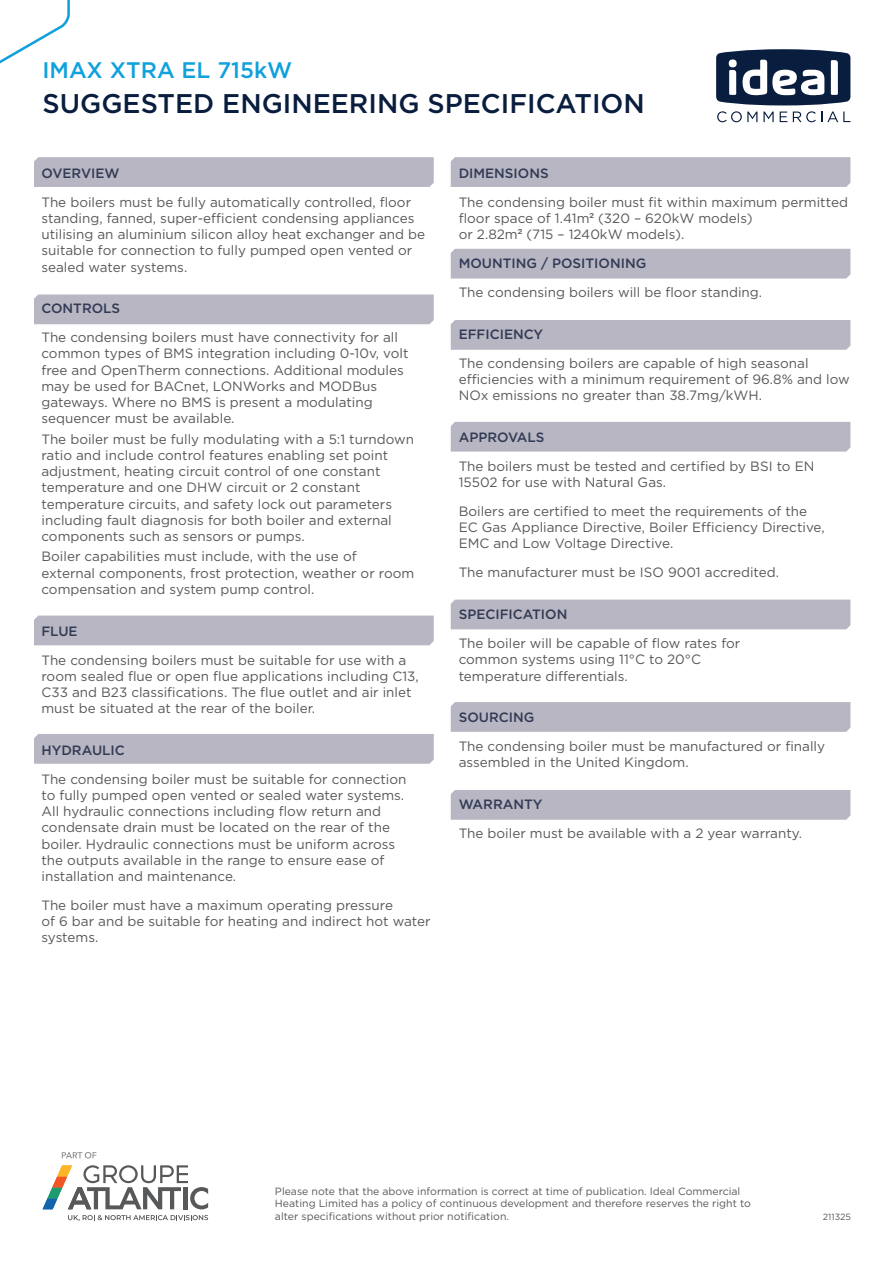
<style>
.page{position:relative;width:893px;height:1263px;background:#fff}
.page>*{position:absolute;margin:0;border:0;box-sizing:border-box;transform-origin:0 0}
.t1{font:500 27px "Gotham";color:#091d3e}
.t2{font:500 22.5px "Gotham";color:#10a1dc}
.t3{font:13.5px/16.2px "Gotham";color:#57585a}
.t4{font:500 13.5px "Gotham";color:#323a55}
.t5{font:10.5px/12.6px "Gotham";color:#57585a}
.t6{font:9px "Gotham";color:#57585a}
.s1{font-family:"Arial"}
</style>
<div class="page">
<svg style="left:716px;top:49px;width:135px;height:56px"></svg>
<svg style="left:717px;top:111px;width:40px;height:11px"></svg>
<svg style="left:763px;top:112px;width:11px;height:10px"></svg>
<svg style="left:780px;top:112px;width:7px;height:10px"></svg>
<svg style="left:793px;top:111px;width:57px;height:11px"></svg>
<svg style="left:0;top:0;width:70px;height:64px"></svg>
<div style="left:34px;top:734px;width:400px;height:30px;background:#b7b6c2"></div>
<div style="left:34px;top:157px;width:400px;height:30px;background:#b7b6c2"></div>
<div style="left:451px;top:157px;width:399px;height:30px;background:#b7b6c2"></div>
<div style="left:451px;top:249px;width:399px;height:30px;background:#b7b6c2"></div>
<div style="left:451px;top:320px;width:399px;height:30px;background:#b7b6c2"></div>
<div style="left:451px;top:422px;width:399px;height:30px;background:#b7b6c2"></div>
<div style="left:451px;top:600px;width:399px;height:29px;background:#b7b6c2"></div>
<div style="left:451px;top:702px;width:399px;height:30px;background:#b7b6c2"></div>
<div style="left:451px;top:790px;width:399px;height:30px;background:#b7b6c2"></div>
<div style="left:34px;top:615px;width:400px;height:30px;background:#b7b6c2"></div>
<div style="left:34px;top:294px;width:400px;height:30px;background:#b7b6c2"></div>
<svg style="left:62px;top:1152px;width:34px;height:6px"></svg>
<svg style="left:68px;top:1215px;width:140px;height:5px"></svg>
<svg style="left:43px;top:1165px;width:165px;height:44px"></svg>
<h2 class="t2" style="left:43px;top:57px;width:251px">IMAX XTRA EL 715kW</h2>
<h1 class="t1" style="left:43px;top:88px;width:604px">SUGGESTED ENGINEERING SPECIFICATION</h1>
<p class="t4" style="left:41px;top:165px;width:80px">OVERVIEW</p>
<p class="t3" style="left:41px;top:194px;width:385px">The boilers must be fully automatically controlled, floor standing, fanned, super-efficient condensing appliances utilising an aluminium silicon alloy heat exchanger and be suitable for connection to fully pumped open vented or sealed water systems.</p>
<p class="t4" style="left:41px;top:301px;width:80px">CONTROLS</p>
<p class="t3" style="left:41px;top:329px;width:368px">The condensing boilers must have connectivity for all common types of BMS integration including 0-10v, volt free and OpenTherm connections. Additional modules may be used for BACnet, LONWorks and MODBus gateways. Where no BMS is present a modulating sequencer must be available.</p>
<p class="t3" style="left:41px;top:431px;width:374px">The boiler must be fully modulating with a 5:1 turndown ratio and include control features enabling set point adjustment, heating circuit control of one constant temperature and one DHW circuit or 2 constant temperature circuits, and safety lock out parameters including fault diagnosis for both boiler and external components such as sensors or pumps.</p>
<p class="t3" style="left:41px;top:548px;width:374px">Boiler capabilities must include, with the use of<br>external components, frost protection, weather or room compensation and system pump control.</p>
<p class="t4" style="left:41px;top:623px;width:38px">FLUE</p>
<p class="t3" style="left:41px;top:651px;width:379px">The condensing boilers must be suitable for use with a room sealed flue or open flue applications including C13, C33 and B23 classifications. The flue outlet and air inlet must be situated at the rear of the boiler.</p>
<p class="t4" style="left:41px;top:742px;width:85px">HYDRAULIC</p>
<p class="t3" style="left:41px;top:771px;width:366px">The condensing boiler must be suitable for connection to fully pumped open vented or sealed water systems.<br>All hydraulic connections including flow return and condensate drain must be located on the rear of the boiler. Hydraulic connections must be uniform across the outputs available in the range to ensure ease of installation and maintenance.</p>
<p class="t3" style="left:41px;top:897px;width:391px">The boiler must have a maximum operating pressure<br>of 6 bar and be suitable for heating and indirect hot water systems.</p>
<p class="t4" style="left:459px;top:165px;width:91px">DIMENSIONS</p>
<p class="t3" style="left:459px;top:194px;width:391px">The condensing boiler must fit within maximum permitted floor space of 1.41m<span class="s1">²</span> (320 – 620kW models)<br>or 2.82m<span class="s1">²</span> (715 – 1240kW models).</p>
<p class="t4" style="left:459px;top:256px;width:189px">MOUNTING / POSITIONING</p>
<p class="t3" style="left:459px;top:284px;width:305px">The condensing boilers will be floor standing.</p>
<p class="t4" style="left:459px;top:326px;width:86px">EFFICIENCY</p>
<p class="t3" style="left:459px;top:355px;width:393px">The condensing boilers are capable of high seasonal efficiencies with a minimum requirement of 96.8% and low<br>NOx emissions no greater than 38.7mg/kWH.</p>
<p class="t4" style="left:459px;top:429px;width:87px">APPROVALS</p>
<p class="t3" style="left:459px;top:458px;width:357px">The boilers must be tested and certified by BSI to EN<br>15502 for use with Natural Gas.</p>
<p class="t3" style="left:459px;top:503px;width:367px">Boilers are certified to meet the requirements of the<br>EC Gas Appliance Directive, Boiler Efficiency Directive,<br>EMC and Low Voltage Directive.</p>
<p class="t3" style="left:459px;top:564px;width:322px">The manufacturer must be ISO 9001 accredited.</p>
<p class="t4" style="left:459px;top:607px;width:110px">SPECIFICATION</p>
<p class="t3" style="left:459px;top:635px;width:283px">The boiler will be capable of flow rates for common systems using 11°C to 20°C temperature differentials.</p>
<p class="t4" style="left:459px;top:710px;width:77px">SOURCING</p>
<p class="t3" style="left:459px;top:738px;width:368px">The condensing boiler must be manufactured or finally assembled in the United Kingdom.</p>
<p class="t4" style="left:459px;top:797px;width:85px">WARRANTY</p>
<p class="t3" style="left:459px;top:825px;width:345px">The boiler must be available with a 2 year warranty.</p>
<p class="t5" style="left:275px;top:1184px;width:477px">Please note that the above information is correct at time of publication. Ideal Commercial<br>Heating Limited has a policy of continuous development and therefore reserves the right to alter specifications without prior notification.</p>
<p class="t6" style="left:823px;top:1212px;width:30px">211325</p>
</div>
